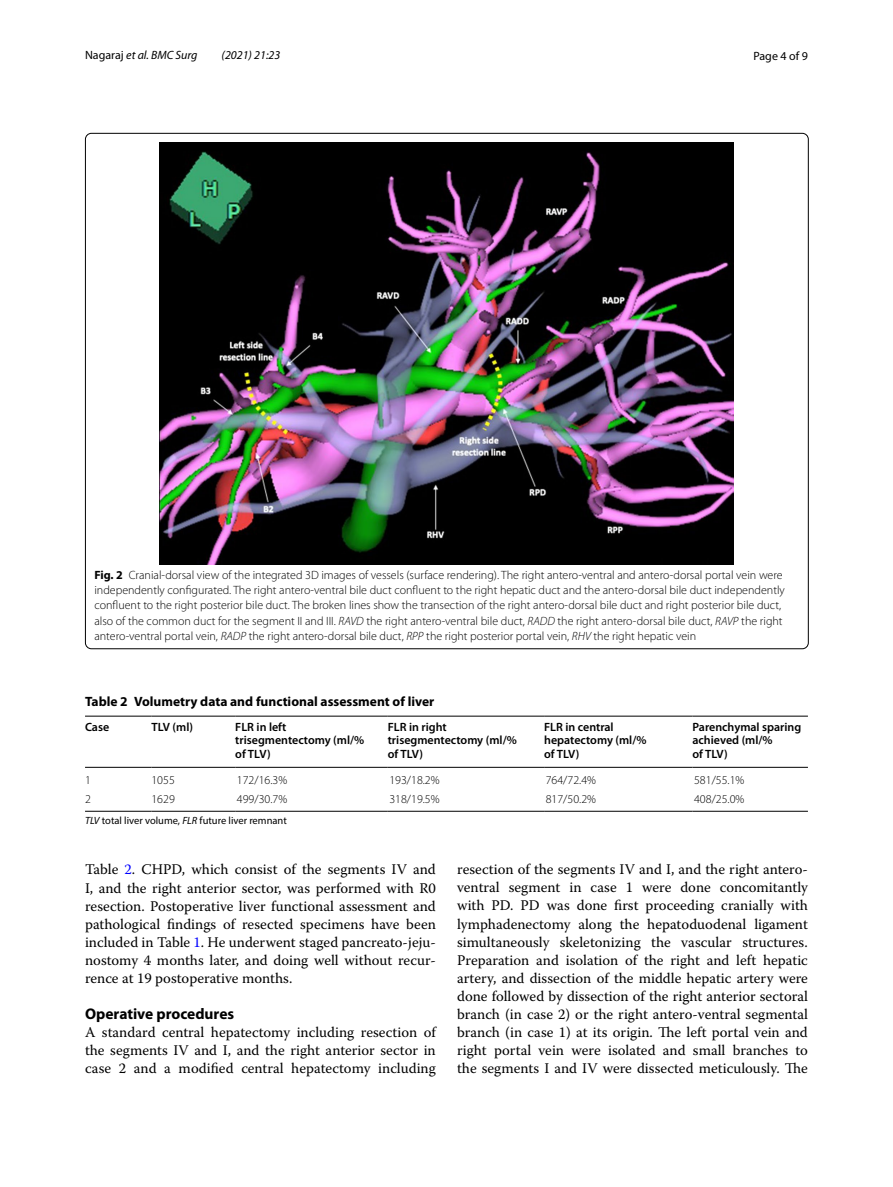
<style>
.page{position:relative;width:893px;height:1187px;background:#fff}
.page>*{position:absolute;margin:0;border:0;box-sizing:border-box;transform-origin:0 0}
.t1{font:700 15.45px "Myriad Pro";color:#000}
.t2{font:14.7px/18px "Warnock Pro";color:#000;text-align:justify}
.t3{font:700 13.5px "Myriad Pro";color:#000}
.t4{font:300 12px/15px "Myriad Pro";color:#000}
.t5{font:600 12px/13.5px "Myriad Pro";color:#000}
.t6{font:italic 12px "Myriad Pro";color:#000}
.t7{font:12px "Myriad Pro";color:#000}
.t8{font:10.5px "Myriad Pro";color:#000}
.s1{font-style:normal}
.s2{font-weight:700}
.s3{font-style:italic}
.s4{color:#00f}
</style>
<div class="page">
<img style="left:160px;top:142px;width:574px;height:422px">
<hr style="left:85px;top:715px;width:66px;height:1px;background:#000">
<hr style="left:85px;top:767px;width:66px;height:1px;background:#000">
<hr style="left:151px;top:715px;width:84px;height:1px;background:#000">
<hr style="left:151px;top:767px;width:84px;height:1px;background:#000">
<hr style="left:235px;top:715px;width:153px;height:1px;background:#000">
<hr style="left:235px;top:767px;width:153px;height:1px;background:#000">
<hr style="left:388px;top:715px;width:156px;height:1px;background:#000">
<hr style="left:388px;top:767px;width:156px;height:1px;background:#000">
<hr style="left:544px;top:715px;width:148px;height:1px;background:#000">
<hr style="left:544px;top:767px;width:148px;height:1px;background:#000">
<hr style="left:692px;top:715px;width:116px;height:1px;background:#000">
<hr style="left:692px;top:767px;width:116px;height:1px;background:#000">
<hr style="left:85px;top:811px;width:66px;height:1px;background:#000">
<hr style="left:151px;top:811px;width:84px;height:1px;background:#000">
<hr style="left:235px;top:811px;width:153px;height:1px;background:#000">
<hr style="left:388px;top:811px;width:156px;height:1px;background:#000">
<hr style="left:544px;top:811px;width:148px;height:1px;background:#000">
<hr style="left:692px;top:811px;width:116px;height:1px;background:#000">
<p class="t6" style="left:85px;top:48px;width:114px"><span class="s1">Nagaraj</span> et al. BMC Surg</p>
<p class="t6" style="left:222px;top:48px;width:60px">(2021) 21:23</p>
<p class="t7" style="left:753px;top:48px;width:56px">Page 4 of 9</p>
<p class="t4" style="left:94px;top:568px;width:692px"><span class="s2">Fig. 2</span> Cranial-dorsal view of the integrated 3D images of vessels (surface rendering). The right antero-ventral and antero-dorsal portal vein were independently configurated. The right antero-ventral bile duct confluent to the right hepatic duct and the antero-dorsal bile duct independently confluent to the right posterior bile duct. The broken lines show the transection of the right antero-dorsal bile duct and right posterior bile duct, also of the common duct for the segment II and III. <span class="s3">RAVD</span> the right antero-ventral bile duct, <span class="s3">RADD</span> the right antero-dorsal bile duct, <span class="s3">RAVP</span> the right antero-ventral portal vein, <span class="s3">RADP</span> the right antero-dorsal bile duct, <span class="s3">RPP</span> the right posterior portal vein, <span class="s3">RHV</span> the right hepatic vein</p>
<p class="t3" style="left:85px;top:692px;width:351px">Table 2 Volumetry data and functional assessment of liver</p>
<p class="t5" style="left:85px;top:719px;width:26px">Case</p>
<p class="t5" style="left:151px;top:719px;width:43px">TLV (ml)</p>
<p class="t5" style="left:235px;top:719px;width:131px">FLR in left trisegmentectomy (ml/% of TLV)</p>
<p class="t5" style="left:388px;top:719px;width:131px">FLR in right trisegmentectomy (ml/% of TLV)</p>
<p class="t5" style="left:544px;top:719px;width:104px">FLR in central hepatectomy (ml/% of TLV)</p>
<p class="t5" style="left:692px;top:719px;width:110px">Parenchymal sparing achieved (ml/%<br>of TLV)</p>
<p class="t4" style="left:85px;top:773px;width:7px">1</p>
<p class="t4" style="left:151px;top:773px;width:25px">1055</p>
<p class="t4" style="left:237px;top:773px;width:52px">172/16.3%</p>
<p class="t4" style="left:389px;top:773px;width:52px">193/18.2%</p>
<p class="t4" style="left:546px;top:773px;width:52px">764/72.4%</p>
<p class="t4" style="left:694px;top:773px;width:52px">581/55.1%</p>
<p class="t4" style="left:85px;top:791px;width:7px">2</p>
<p class="t4" style="left:151px;top:791px;width:25px">1629</p>
<p class="t4" style="left:237px;top:791px;width:52px">499/30.7%</p>
<p class="t4" style="left:389px;top:791px;width:52px">318/19.5%</p>
<p class="t4" style="left:546px;top:791px;width:52px">817/50.2%</p>
<p class="t4" style="left:694px;top:791px;width:52px">408/25.0%</p>
<p class="t8" style="left:85px;top:814px;width:203px"><span class="s3">TLV</span> total liver volume, <span class="s3">FLR</span> future liver remnant</p>
<p class="t2" style="left:85px;top:860px;width:352px">Table <span class="s4">2</span>. CHPD, which consist of the segments IV and I, and the right anterior sector, was performed with R0 resection. Postoperative liver functional assessment and pathological findings of resected specimens have been included in Table <span class="s4">1</span>. He underwent staged pancreato-jeju&shy;nostomy 4 months later, and doing well without recur&shy;rence at 19 postoperative months.</p>
<p class="t1" style="left:85px;top:1003px;width:151px">Operative procedures</p>
<p class="t2" style="left:85px;top:1022px;width:352px">A standard central hepatectomy including resection of the segments IV and I, and the right anterior sector in case 2 and a modified central hepatectomy including</p>
<p class="t2" style="left:457px;top:860px;width:352px">resection of the segments IV and I, and the right antero&shy;ventral segment in case 1 were done concomitantly with PD. PD was done first proceeding cranially with lymphadenectomy along the hepatoduodenal ligament simultaneously skeletonizing the vascular structures.<br>Preparation and isolation of the right and left hepatic artery, and dissection of the middle hepatic artery were done followed by dissection of the right anterior sectoral branch (in case 2) or the right antero-ventral segmental branch (in case 1) at its origin. The left portal vein and right portal vein were isolated and small branches to the segments I and IV were dissected meticulously. The</p>
</div>
